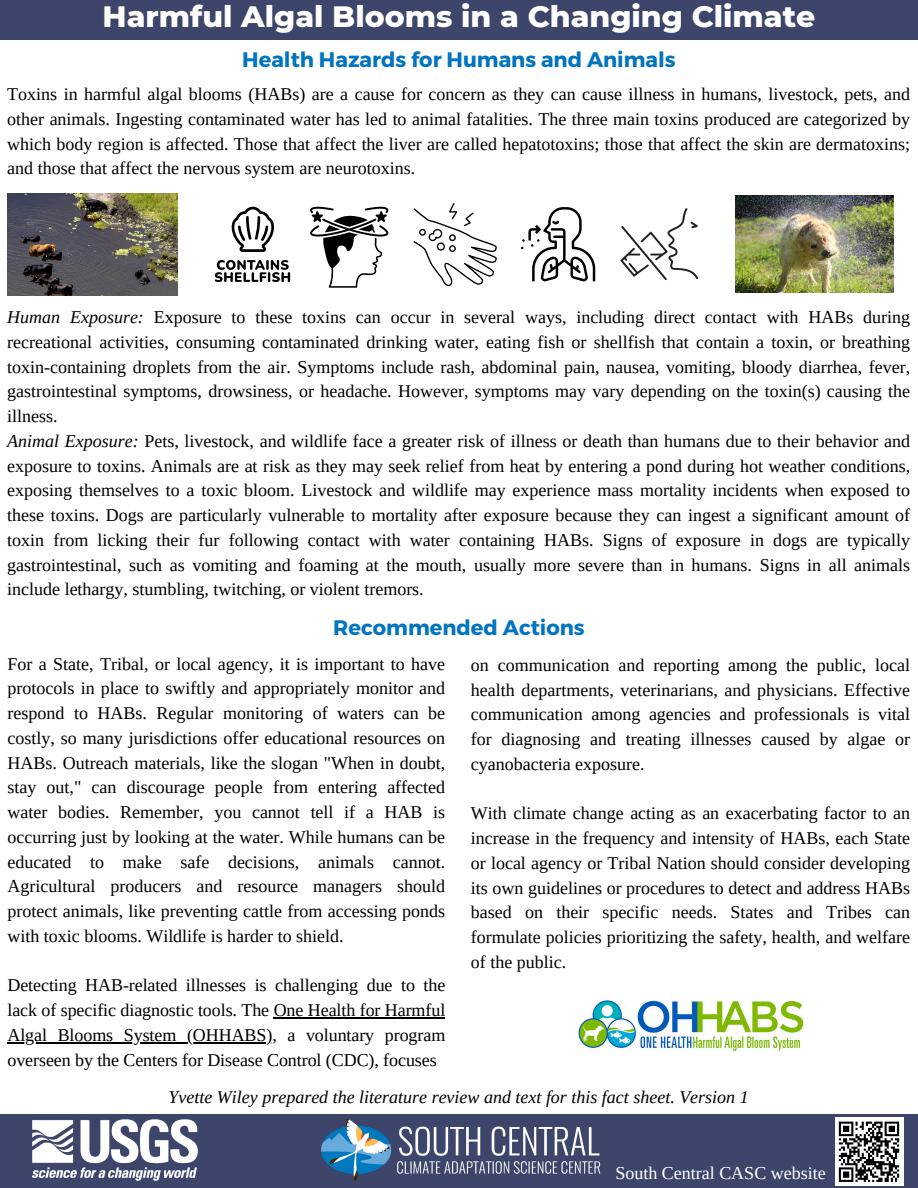
<style>
.page{position:relative;width:918px;height:1188px;background:#fff}
.page>*{position:absolute;margin:0;border:0;box-sizing:border-box;transform-origin:0 0}
.t1{font:800 30px "Montserrat";color:#fff}
.t2{font:700 21px "Montserrat";color:#0174c1}
.t3{font:18px/24.8px "Tinos";color:#000;text-align:justify}
.t4{font:italic 18px "Tinos";color:#000}
.t5{font:18px "Tinos";color:#fff}
.s1{font-style:italic}
</style>
<div class="page">
<div style="left:0;top:0;width:918px;height:40px;background:#3d466a"></div>
<div style="left:0;top:1114px;width:918px;height:74px;background:#3d466a"></div>
<img style="left:321px;top:1118px;width:279px;height:63px">
<div style="left:835px;top:1117px;width:68px;height:69px;background:#fff"></div>
<svg style="left:838px;top:1121px;width:62px;height:61px"></svg>
<img style="left:578px;top:1000px;width:225px;height:51px">
<img style="left:33px;top:1120px;width:164px;height:61px">
<svg style="left:310px;top:207px;width:79px;height:81px"></svg>
<hr style="left:274px;top:1017px;width:171px;height:1px;background:#000">
<hr style="left:7px;top:1042px;width:265px;height:1px;background:#000">
<svg style="left:620px;top:208px;width:78px;height:72px"></svg>
<svg style="left:215px;top:207px;width:75px;height:75px"></svg>
<svg style="left:521px;top:207px;width:74px;height:74px"></svg>
<svg style="left:414px;top:203px;width:83px;height:83px"></svg>
<img style="left:736px;top:196px;width:157px;height:97px">
<img style="left:7px;top:194px;width:170px;height:101px">
<p class="t1" style="left:103px;top:-2px;width:714px">Harmful Algal Blooms in a Changing Climate</p>
<p class="t2" style="left:242px;top:46px;width:435px">Health Hazards for Humans and Animals</p>
<p class="t3" style="left:7px;top:82px;width:904px">Toxins in harmful algal blooms (HABs) are a cause for concern as they can cause illness in humans, livestock, pets, and other animals. Ingesting contaminated water has led to animal fatalities. The three main toxins produced are categorized by which body region is affected. Those that affect the liver are called hepatotoxins; those that affect the skin are dermatoxins; and those that affect the nervous system are neurotoxins.</p>
<p class="t3" style="left:7px;top:305px;width:904px"><span class="s1">Human Exposure:</span> Exposure to these toxins can occur in several ways, including direct contact with HABs during recreational activities, consuming contaminated drinking water, eating fish or shellfish that contain a toxin, or breathing toxin-containing droplets from the air. Symptoms include rash, abdominal pain, nausea, vomiting, bloody diarrhea, fever, gastrointestinal symptoms, drowsiness, or headache. However, symptoms may vary depending on the toxin(s) causing the illness.</p>
<p class="t3" style="left:7px;top:428px;width:905px"><span class="s1">Animal Exposure:</span> Pets, livestock, and wildlife face a greater risk of illness or death than humans due to their behavior and exposure to toxins. Animals are at risk as they may seek relief from heat by entering a pond during hot weather conditions, exposing themselves to a toxic bloom. Livestock and wildlife may experience mass mortality incidents when exposed to these toxins. Dogs are particularly vulnerable to mortality after exposure because they can ingest a significant amount of toxin from licking their fur following contact with water containing HABs. Signs of exposure in dogs are typically gastrointestinal, such as vomiting and foaming at the mouth, usually more severe than in humans. Signs in all animals include lethargy, stumbling, twitching, or violent tremors.</p>
<p class="t2" style="left:333px;top:614px;width:253px">Recommended Actions</p>
<p class="t3" style="left:471px;top:652px;width:441px">on communication and reporting among the public, local health departments, veterinarians, and physicians. Effective communication among agencies and professionals is vital for diagnosing and treating illnesses caused by algae or cyanobacteria exposure.</p>
<h2 class="t3" style="left:471px;top:801px;width:441px">With climate change acting as an exacerbating factor to an increase in the frequency and intensity of HABs, each State or local agency or Tribal Nation should consider developing its own guidelines or procedures to detect and address HABs based on their specific needs. States and Tribes can formulate policies prioritizing the safety, health, and welfare of the public.</h2>
<p class="t3" style="left:7px;top:651px;width:439px">For a State, Tribal, or local agency, it is important to have protocols in place to swiftly and appropriately monitor and respond to HABs. Regular monitoring of waters can be costly, so many jurisdictions offer educational resources on HABs. Outreach materials, like the slogan "When in doubt, stay out," can discourage people from entering affected water bodies. Remember, you cannot tell if a HAB is occurring just by looking at the water. While humans can be educated to make safe decisions, animals cannot.<br>Agricultural producers and resource managers should protect animals, like preventing cattle from accessing ponds with toxic blooms. Wildlife is harder to shield.</p>
<p class="t3" style="left:7px;top:973px;width:439px">Detecting HAB-related illnesses is challenging due to the lack of specific diagnostic tools. The One Health for Harmful</p>
<p class="t3" style="left:7px;top:1022px;width:439px">Algal Blooms System (OHHABS), a voluntary program overseen by the Centers for Disease Control (CDC), focuses</p>
<p class="t4" style="left:169px;top:1086px;width:582px">Yvette Wiley prepared the literature review and text for this fact sheet. Version 1</p>
<p class="t5" style="left:615px;top:1163px;width:212px">South Central CASC website</p>
</div>
